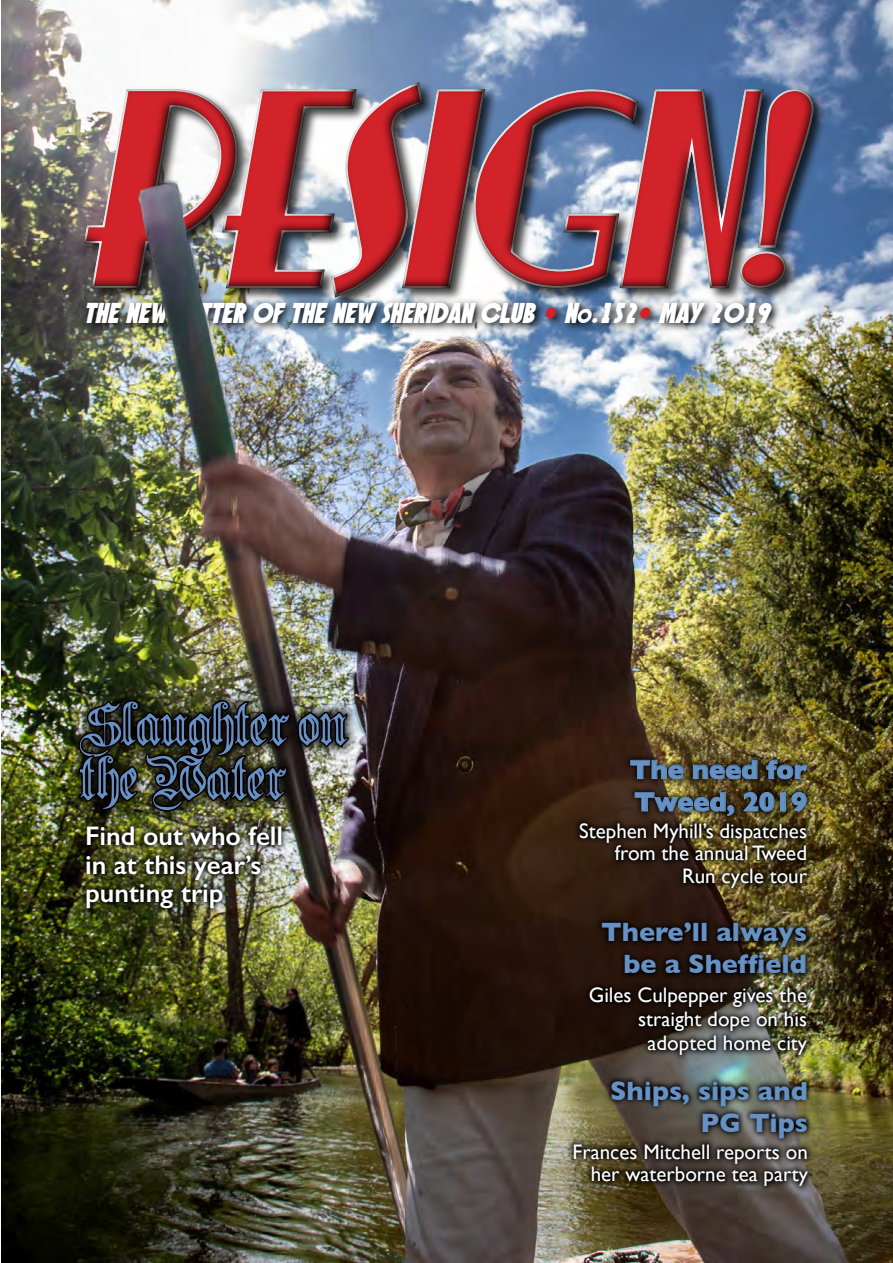
<style>
.page{position:relative;width:893px;height:1263px;background:#fff}
.page>*{position:absolute;margin:0;border:0;box-sizing:border-box;transform-origin:0 0}
.t1{font:italic 264px "Nickerbocker";color:#d2232a}
.t2{font:54px/54px "Fluted Germanica";letter-spacing:-.015em;color:#6691c4}
.Body_text{font:italic 30px "SF Speakeasy";color:#fff}
.t3{font:700 27px/32.4px "Gill Sans";color:#6691c4;text-align:right}
.t4{font:600 27px/28.5px "Gill Sans";color:#fff}
.t5{font:21px/22.5px "Gill Sans";color:#fff;text-align:right}
.s1{color:#d2232a}
.s2{font-size:21px}
</style>
<div class="page">
<img style="left:1px;top:0;width:892px;height:1263px">
<img style="left:583px;top:916px;width:231px;height:145px">
<div style="left:67px;top:688px;width:292px;height:135px;background:#000;opacity:.86"></div>
<img style="left:76px;top:696px;width:274px;height:300px">
<svg style="left:567px;top:1075px;width:247px;height:117px;background:#494537"></svg>
<img style="left:20px;top:44px;width:873px;height:351px">
<svg style="left:573px;top:754px;width:240px;height:140px;background:#3c2c16"></svg>
<svg style="left:630px;top:759px;width:54px;height:20px"></svg>
<svg style="left:693px;top:759px;width:65px;height:20px"></svg>
<svg style="left:766px;top:759px;width:42px;height:20px"></svg>
<svg style="left:634px;top:792px;width:101px;height:24px;background:#3a3a34"></svg>
<svg style="left:743px;top:792px;width:32px;height:20px"></svg>
<div style="left:780px;top:793px;width:5px;height:18px;border:1px solid #638fc0"></div>
<svg style="left:791px;top:792px;width:16px;height:20px"></svg>
<img style="left:81px;top:79px;width:735px;height:325px">
<img style="left:2px;top:160px;width:353px;height:507px">
<h1 class="t1" style="left:71px;top:54px;width:771px">RESIGN!</h1>
<p class="Body_text" style="left:83px;top:295px;width:689px">THE NEWSLETTER OF THE NEW SHERIDAN CLUB <span class="s1">•</span> N<span class="s2">o</span>.152<span class="s1">•</span> MAY 2019</p>
<p class="t2" style="left:79px;top:700px;width:270px">Slaughter on the Water</p>
<p class="t4" style="left:85px;top:821px;width:200px">Find out who fell in at this year’s punting trip</p>
<p class="t3" style="left:630px;top:753px;width:179px;text-align:left">The need for<br>Tweed, 2019</p>
<p class="t5" style="left:579px;top:819px;width:229px">Stephen Myhill’s dispatches from the annual Tweed<br>Run cycle tour</p>
<p class="t3" style="left:601px;top:915px;width:207px">There’ll always be a Sheffield</p>
<p class="t5" style="left:589px;top:982px;width:220px;line-height:24px">Giles Culpepper gives the straight dope on his adopted home city</p>
<p class="t3" style="left:610px;top:1074px;width:199px">Ships, sips and<br>PG Tips</p>
<p class="t5" style="left:573px;top:1140px;width:237px">Frances Mitchell reports on her waterborne tea party</p>
</div>
